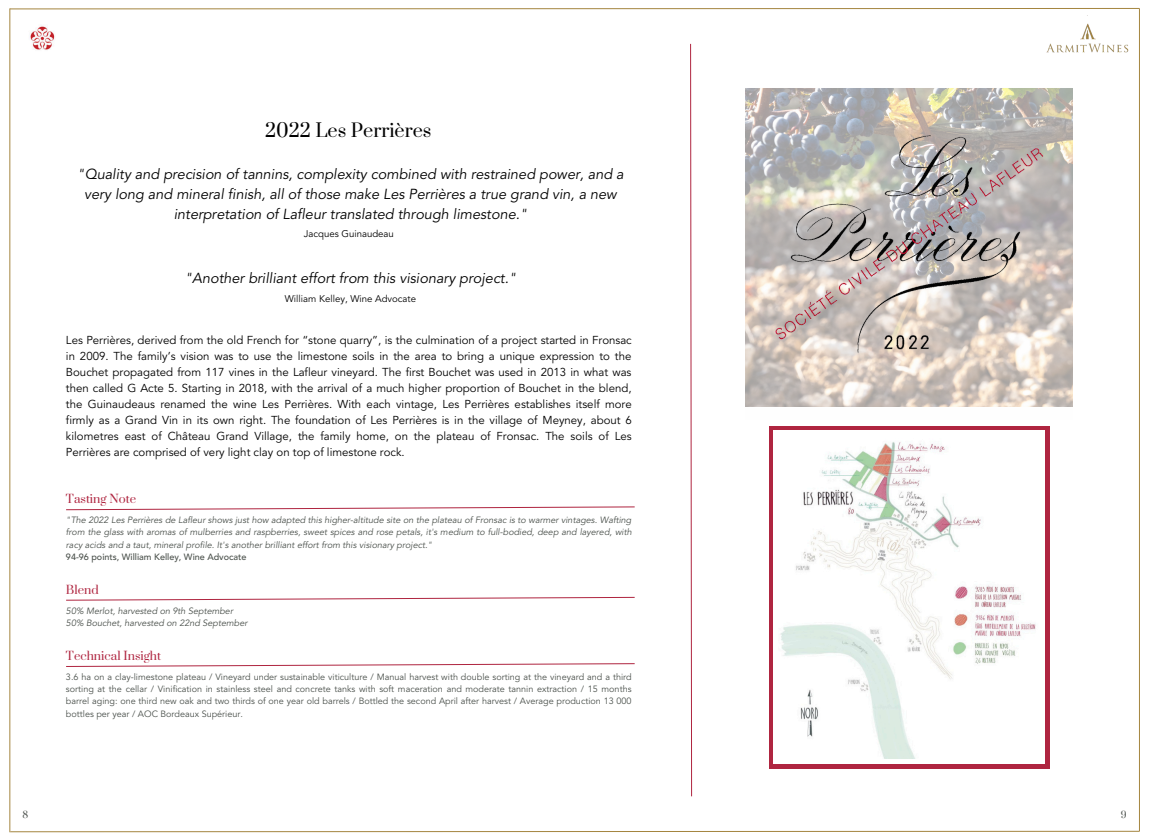
<style>
.page{position:relative;width:1149px;height:840px;background:#fff}
.page>*{position:absolute;margin:0;border:0;box-sizing:border-box;transform-origin:0 0}
.t1{font:18.12px "Prata";color:#000}
.t2{font:italic 14.44px/20.2px "Avenir LT Std";color:#000;text-align:center}
.t3{font:11.5px "Prata";color:#af2540}
.t4{font:11.44px/15.9px "Avenir LT Std";color:#000;text-align:justify}
.t5{font:9.62px "Avenir LT Std";color:#000}
.t6{font:italic 9.06px/12.2px "Avenir LT Std";color:#4b514c;text-align:justify}
.t7{font:9.06px/12.2px "Avenir LT Std";color:#4b514c;text-align:justify}
.t8{font:500 9.06px "Avenir LT Std";color:#4b514c}
.t9{font:8.94px "Prata";color:#4b514c}
</style>
<div class="page">
<img style="left:10px;top:10px;width:45px;height:63px">
<svg style="left:690px;top:43px;width:2px;height:753px;background:#d6919f"></svg>
<div style="left:769px;top:426px;width:280px;height:341px;background:linear-gradient(to right,#af2540,#af2540)"></div>
<div style="left:773px;top:430px;width:271px;height:333px;background:#fff"></div>
<svg style="left:745px;top:88px;width:327px;height:319px;background:#c6bfb8"></svg>
<img style="left:756px;top:111px;width:305px;height:271px">
<img style="left:780px;top:442px;width:256px;height:316px">
<img style="left:1046px;top:15px;width:94px;height:55px">
<hr style="left:9px;top:8px;width:1px;height:823px;background:#a4853f">
<svg style="left:9px;top:8px;width:1131px;height:2px;background:#d0c19e"></svg>
<hr style="left:1138px;top:8px;width:1px;height:822px;background:#a4853f">
<svg style="left:9px;top:829px;width:1131px;height:3px"></svg>
<svg style="left:66px;top:506px;width:569px;height:4px"></svg>
<svg style="left:66px;top:596px;width:569px;height:4px"></svg>
<svg style="left:72px;top:663px;width:563px;height:3px"></svg>
<h1 class="t1" style="left:265px;top:115px;width:168px">2022 Les Perrières</h1>
<p class="t2" style="left:77px;top:164px;width:548px">"Quality and precision of tannins, complexity combined with restrained power, and a very long and mineral finish, all of those make Les Perrières a true grand vin, a new interpretation of Lafleur translated through limestone."</p>
<p class="t5" style="left:304px;top:228px;width:92px">Jacques Guinaudeau</p>
<p class="t2" style="left:185px;top:268px;width:333px">"Another brilliant effort from this visionary project."</p>
<p class="t5" style="left:285px;top:293px;width:133px">William Kelley, Wine Advocate</p>
<p class="t4" style="left:66px;top:332px;width:567px">Les Perrières, derived from the old French for “stone quarry”, is the culmination of a project started in Fronsac in 2009. The family’s vision was to use the limestone soils in the area to bring a unique expression to the Bouchet propagated from 117 vines in the Lafleur vineyard. The first Bouchet was used in 2013 in what was then called G Acte 5. Starting in 2018, with the arrival of a much higher proportion of Bouchet in the blend, the Guinaudeaus renamed the wine Les Perrières. With each vintage, Les Perrières establishes itself more firmly as a Grand Vin in its own right. The foundation of Les Perrières is in the village of Meyney, about 6 kilometres east of Château Grand Village, the family home, on the plateau of Fronsac. The soils of Les Perrières are comprised of very light clay on top of limestone rock.</p>
<p class="t3" style="left:66px;top:489px;width:72px">Tasting Note</p>
<p class="t6" style="left:66px;top:514px;width:567px">"The 2022 Les Perrières de Lafleur shows just how adapted this higher-altitude site on the plateau of Fronsac is to warmer vintages. Wafting from the glass with aromas of mulberries and raspberries, sweet spices and rose petals, it's medium to full-bodied, deep and layered, with racy acids and a taut, mineral profile. It's another brilliant effort from this visionary project."</p>
<p class="t8" style="left:66px;top:551px;width:182px">94-96 points, William Kelley, Wine Advocate</p>
<p class="t3" style="left:66px;top:579px;width:34px">Blend</p>
<p class="t6" style="left:66px;top:604px;width:183px">50% Merlot, harvested on 9th September<br>50% Bouchet, harvested on 22nd September</p>
<p class="t3" style="left:66px;top:646px;width:97px">Technical Insight</p>
<p class="t7" style="left:66px;top:670px;width:567px">3.6 ha on a clay-limestone plateau / Vineyard under sustainable viticulture / Manual harvest with double sorting at the vineyard and a third sorting at the cellar / Vinification in stainless steel and concrete tanks with soft maceration and moderate tannin extraction / 15 months barrel aging: one third new oak and two thirds of one year old barrels / Bottled the second April after harvest / Average production 13 000 bottles per year / AOC Bordeaux Supérieur.</p>
<p class="t9" style="left:23px;top:806px;width:7px">8</p>
<p class="t9" style="left:1120px;top:806px;width:7px">9</p>
</div>
